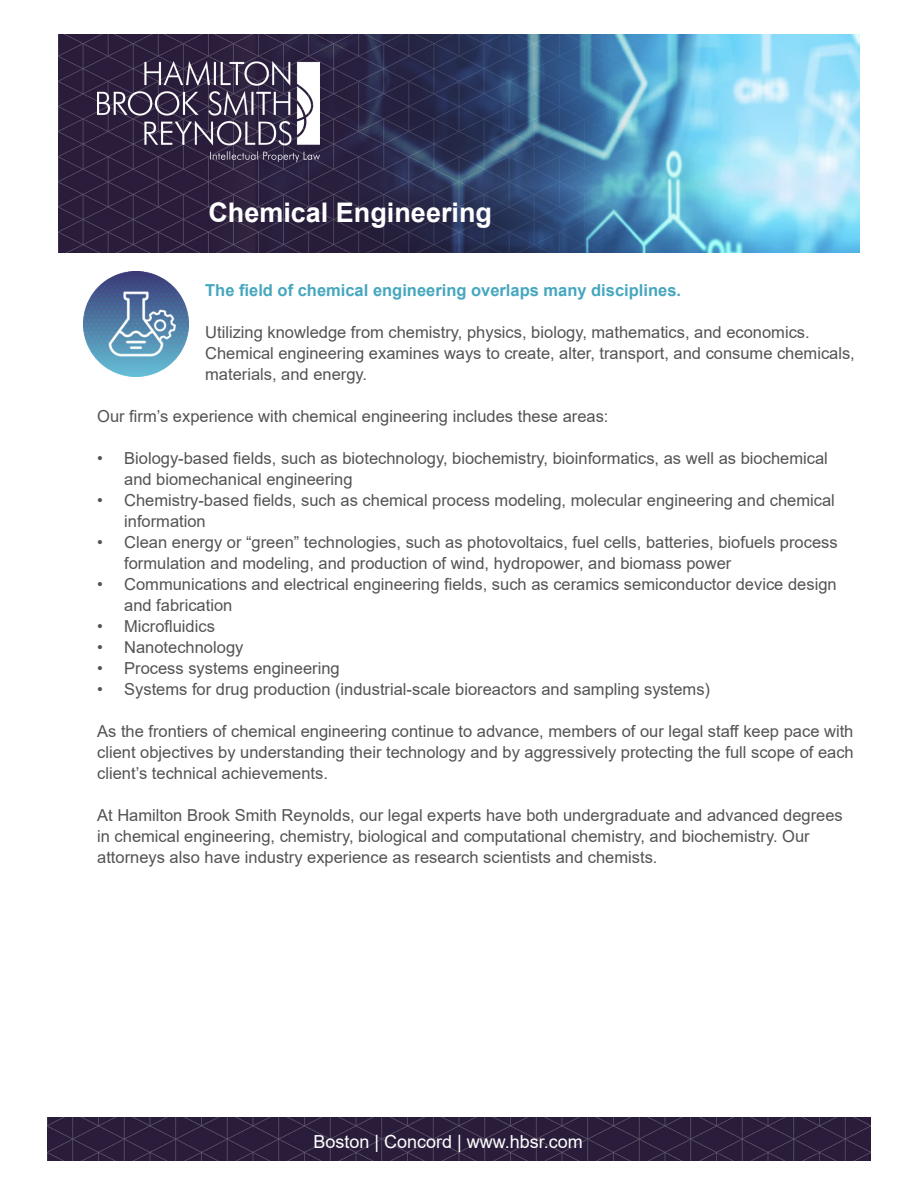
<style>
.page{position:relative;width:918px;height:1188px;background:#fff}
.page>*{position:absolute;margin:0;border:0;box-sizing:border-box;transform-origin:0 0}
.t1{font:700 27px "Arial";color:#fff}
.t2{font:18px "Arial";color:#fff}
.t3{font:16.5px/21px "Arial";color:#535353}
.t4{font:700 16.5px "Arial";color:#45a7be}
</style>
<div class="page">
<img style="left:48px;top:1118px;width:822px;height:43px">
<img style="left:59px;top:35px;width:149px;height:218px">
<img style="left:83px;top:271px;width:106px;height:106px">
<img style="left:208px;top:35px;width:651px;height:218px">
<img style="left:97px;top:61px;width:223px;height:100px">
<p class="t1" style="left:208px;top:194px;width:285px">Chemical Engineering</p>
<p class="t4" style="left:205px;top:278px;width:477px">The field of chemical engineering overlaps many disciplines.</p>
<p class="t3" style="left:205px;top:321px;width:651px">Utilizing knowledge from chemistry, physics, biology, mathematics, and economics.<br>Chemical engineering examines ways to create, alter, transport, and consume chemicals, materials, and energy.</p>
<p class="t3" style="left:97px;top:405px;width:513px">Our firm’s experience with chemical engineering includes these areas:</p>
<p class="t3" style="left:124px;top:447px;width:705px;text-indent:-27px">• Biology-based fields, such as biotechnology, biochemistry, bioinformatics, as well as biochemical and biomechanical engineering</p>
<p class="t3" style="left:124px;top:489px;width:712px;text-indent:-27px">• Chemistry-based fields, such as chemical process modeling, molecular engineering and chemical information</p>
<p class="t3" style="left:124px;top:531px;width:715px;text-indent:-27px">• Clean energy or “green” technologies, such as photovoltaics, fuel cells, batteries, biofuels process formulation and modeling, and production of wind, hydropower, and biomass power</p>
<p class="t3" style="left:124px;top:573px;width:714px;text-indent:-27px">• Communications and electrical engineering fields, such as ceramics semiconductor device design and fabrication</p>
<p class="t3" style="left:97px;top:615px;width:119px">• Microfluidics</p>
<p class="t3" style="left:97px;top:636px;width:148px">• Nanotechnology</p>
<p class="t3" style="left:97px;top:657px;width:244px">• Process systems engineering</p>
<p class="t3" style="left:97px;top:678px;width:614px">• Systems for drug production (industrial-scale bioreactors and sampling systems)</p>
<p class="t3" style="left:97px;top:720px;width:758px;text-align:justify">As the frontiers of chemical engineering continue to advance, members of our legal staff keep pace with client objectives by understanding their technology and by aggressively protecting the full scope of each client’s technical achievements.</p>
<p class="t3" style="left:97px;top:804px;width:747px">At Hamilton Brook Smith Reynolds, our legal experts have both undergraduate and advanced degrees in chemical engineering, chemistry, biological and computational chemistry, and biochemistry. Our attorneys also have industry experience as research scientists and chemists.</p>
<p class="t2" style="left:313px;top:1129px;width:271px">Boston | Concord | www.hbsr.com</p>
</div>
